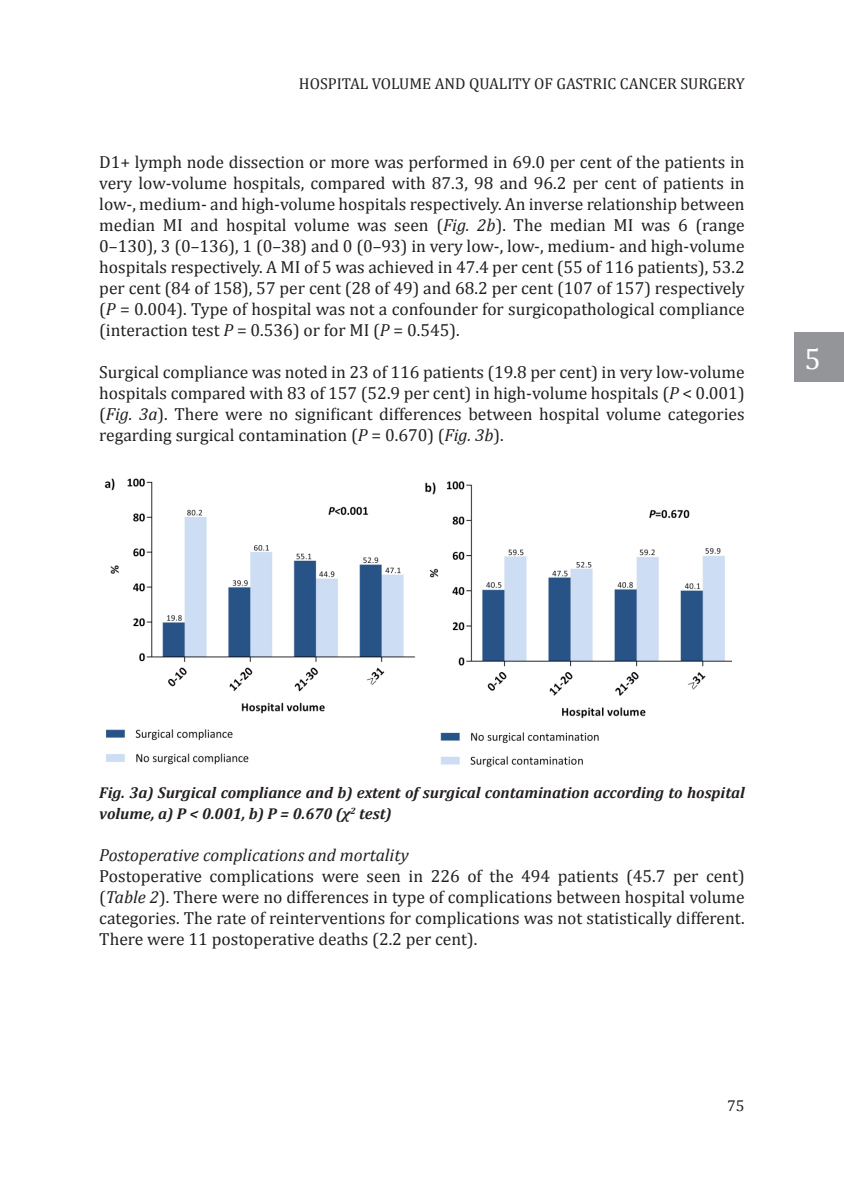
<style>
.page{position:relative;width:844px;height:1191px;background:#fff}
.page>*{position:absolute;margin:0;border:0;box-sizing:border-box;transform-origin:0 0}
.t1{font:29.75px "Cambria";color:#fff}
.t2{font:17.5px/21px "Cambria";color:#231f20;text-align:justify}
.t3{font:italic 700 15.75px/21px "Cambria";color:#231f20}
.t4{font:15.75px "Cambria";color:#231f20}
.s1{font-style:italic}
</style>
<div class="page">
<div style="left:794px;top:332px;width:49px;height:50px;background:#939598"></div>
<img style="left:104px;top:478px;width:311px;height:236px">
<img style="left:106px;top:729px;width:143px;height:36px">
<img style="left:425px;top:481px;width:306px;height:238px">
<img style="left:440px;top:732px;width:159px;height:35px">
<p class="t4" style="left:299px;top:74px;width:447px">HOSPITAL VOLUME AND QUALITY OF GASTRIC CANCER SURGERY</p>
<p class="t2" style="left:99px;top:151px;width:646px">D1+ lymph node dissection or more was performed in 69.0 per cent of the patients in very low-volume hospitals, compared with 87.3, 98 and 96.2 per cent of patients in low-, medium- and high-volume hospitals respectively. An inverse relationship between median MI and hospital volume was seen (<span class="s1">Fig. 2b</span>). The median MI was 6 (range 0–130), 3 (0–136), 1 (0–38) and 0 (0–93) in very low-, low-, medium- and high-volume hospitals respectively. A MI of 5 was achieved in 47.4 per cent (55 of 116 patients), 53.2 per cent (84 of 158), 57 per cent (28 of 49) and 68.2 per cent (107 of 157) respectively (<span class="s1">P</span> = 0.004). Type of hospital was not a confounder for surgicopathological compliance (interaction test <span class="s1">P</span> = 0.536) or for MI (<span class="s1">P</span> = 0.545).</p>
<p class="t2" style="left:99px;top:361px;width:646px">Surgical compliance was noted in 23 of 116 patients (19.8 per cent) in very low-volume hospitals compared with 83 of 157 (52.9 per cent) in high-volume hospitals (<span class="s1">P</span> &lt; 0.001) (<span class="s1">Fig. 3a</span>). There were no significant differences between hospital volume categories regarding surgical contamination (<span class="s1">P</span> = 0.670) (<span class="s1">Fig. 3b</span>).</p>
<p class="t1" style="left:804px;top:341px;width:18px">5</p>
<p class="t3" style="left:99px;top:782px;width:646px">Fig. 3a) Surgical compliance and b) extent of surgical contamination according to hospital volume, a) P &lt; 0.001, b) P = 0.670 (χ<sup>2</sup> test)</p>
<p class="t2" style="left:99px;top:844px;width:646px;text-align:left"><span class="s1">Postoperative complications and mortality<br></span>Postoperative complications were seen in 226 of the 494 patients (45.7 per cent) (<span class="s1">Table 2</span>). There were no differences in type of complications between hospital volume categories. The rate of reinterventions for complications was not statistically different.<br>There were 11 postoperative deaths (2.2 per cent).</p>
<p class="t4" style="left:727px;top:1096px;width:19px">75</p>
</div>
